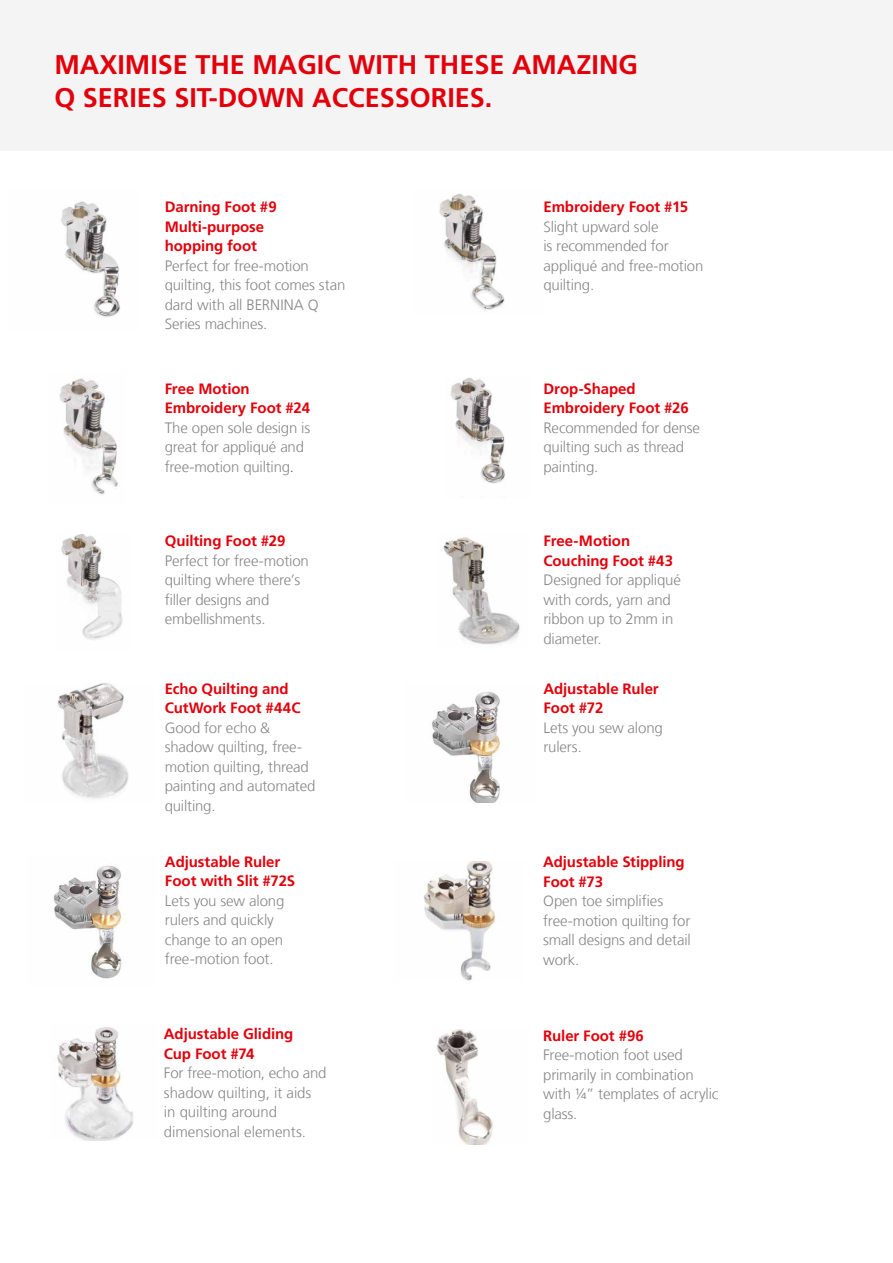
<style>
.page{position:relative;width:893px;height:1263px;background:#fff}
.page>*{position:absolute;margin:0;border:0;box-sizing:border-box;transform-origin:0 0}
.t1{font:700 27px/32.5px "Frutiger LT Com";color:#e3000b}
.t2{font:300 15px/19.5px "Frutiger LT Com";letter-spacing:-.01em;color:#868786}
.t3{font:700 15px/19.5px "Frutiger LT Com";letter-spacing:-.005em;color:#e3000b}
.s1{color:#565655}
</style>
<div class="page">
<div style="left:0;top:0;width:893px;height:151px;background:#f4f4f4"></div>
<img style="left:61px;top:201px;width:59px;height:116px">
<img style="left:439px;top:193px;width:66px;height:118px">
<img style="left:450px;top:377px;width:55px;height:107px">
<img style="left:57px;top:683px;width:72px;height:116px">
<img style="left:432px;top:692px;width:74px;height:110px">
<img style="left:59px;top:378px;width:59px;height:117px">
<img style="left:61px;top:535px;width:62px;height:105px">
<img style="left:443px;top:537px;width:77px;height:108px">
<img style="left:57px;top:1027px;width:77px;height:114px">
<img style="left:423px;top:862px;width:72px;height:119px">
<img style="left:437px;top:1029px;width:57px;height:115px">
<img style="left:53px;top:865px;width:74px;height:114px">
<h1 class="t1" style="left:54px;top:49px;width:585px">MAXIMISE THE MAGIC WITH THESE AMAZING<br>Q SERIES SIT-DOWN ACCESSORIES.</h1>
<p class="t3" style="left:165px;top:197px;width:113px">Darning Foot #9<br>Multi-purpose hopping foot</p>
<p class="t2" style="left:165px;top:256px;width:182px">Perfect for free-motion quilting, this foot comes stan dard with all BERNINA Q<br>Series machines.</p>
<p class="t3" style="left:165px;top:379px;width:147px">Free Motion<br>Embroidery Foot #24</p>
<p class="t2" style="left:165px;top:418px;width:147px">The open sole design is great for appliqué and free-motion quilting<span class="s1">.</span></p>
<p class="t3" style="left:165px;top:531px;width:122px">Quilting Foot #29</p>
<p class="t2" style="left:165px;top:551px;width:146px">Perfect for free-motion quilting where there’s filler designs and embellishments.</p>
<p class="t3" style="left:165px;top:679px;width:137px">Echo Quilting and<br>CutWork Foot #44C</p>
<p class="t2" style="left:165px;top:718px;width:152px">Good for echo &amp; shadow quilting, free&shy;motion quilting, thread painting and automated quilting.</p>
<p class="t3" style="left:165px;top:852px;width:132px">Adjustable Ruler<br>Foot with Slit #72S</p>
<p class="t2" style="left:165px;top:891px;width:121px">Lets you sew along rulers and quickly change to an open free-motion foot.</p>
<p class="t3" style="left:164px;top:1024px;width:131px">Adjustable Gliding<br>Cup Foot #74</p>
<p class="t2" style="left:164px;top:1063px;width:164px">For free-motion, echo and shadow quilting, it aids in quilting around dimensional elements.</p>
<p class="t3" style="left:543px;top:197px;width:146px">Embroidery Foot #15</p>
<p class="t2" style="left:543px;top:217px;width:162px">Slight upward sole<br>is recommended for appliqué and free-motion quilting.</p>
<p class="t3" style="left:543px;top:379px;width:147px">Drop-Shaped<br>Embroidery Foot #26</p>
<p class="t2" style="left:543px;top:418px;width:158px">Recommended for dense quilting such as thread painting.</p>
<p class="t3" style="left:543px;top:531px;width:131px">Free-Motion<br>Couching Foot #43</p>
<p class="t2" style="left:543px;top:571px;width:139px">Designed for appliqué with cords, yarn and ribbon up to 2mm in diameter.</p>
<p class="t3" style="left:543px;top:679px;width:117px">Adjustable Ruler<br>Foot #72</p>
<p class="t2" style="left:543px;top:718px;width:121px">Lets you sew along rulers.</p>
<p class="t3" style="left:543px;top:852px;width:143px">Adjustable Stippling<br>Foot #73</p>
<p class="t2" style="left:543px;top:891px;width:149px">Open toe simplifies free-motion quilting for small designs and detail work.</p>
<p class="t3" style="left:543px;top:1026px;width:102px">Ruler Foot #96</p>
<p class="t2" style="left:543px;top:1045px;width:177px">Free-motion foot used primarily in combination with ¼” templates of acrylic glass.</p>
</div>
